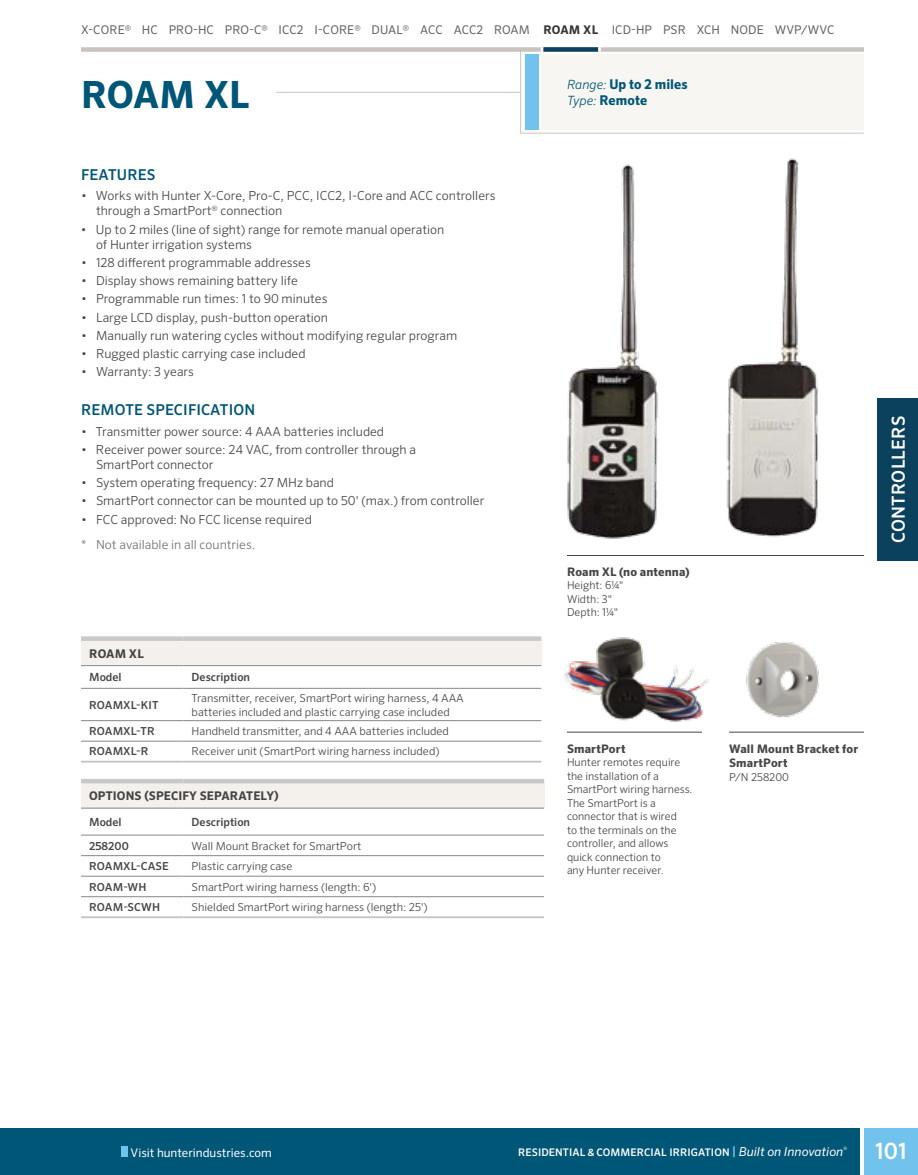
<style>
.page{position:relative;width:918px;height:1175px;background:#fff}
.page>*{position:absolute;margin:0;border:0;box-sizing:border-box;transform-origin:0 0}
.t1{font:700 37.5px "Sero Pro";letter-spacing:-.015em;color:#005676}
.t2{font:500 22.5px "Sero Pro";color:#fff}
.t3{font:500 18px "Sero Pro";letter-spacing:.01em;color:#fff}
.t4{font:500 15px "Sero Pro";letter-spacing:.01em;color:#005676}
.t5{font:700 13.5px "Sero Pro";letter-spacing:.005em;color:#005676}
.t6{font:300 12.45px/15px "Sero Pro";color:#454545}
.t7{font:300 12.45px "Sero Pro";color:#727273}
.t8{font:12px "Sero Pro";letter-spacing:.01em;color:#5e5e5f}
.t9{font:700 12px "Sero Pro";letter-spacing:.01em;color:#454545}
.t10{font:12px "Sero Pro";color:#fff}
.t11{font:700 11.7px/14.4px "Sero Pro";letter-spacing:.015em;color:#454545}
.t12{font:500 11.25px "Sero Pro";color:#454545}
.t13{font:300 10.95px/13.5px "Sero Pro";color:#454545}
.t14{font:500 10.95px "Sero Pro";letter-spacing:.005em;color:#454545}
.t15{font:300 10.8px/13.5px "Sero Pro";color:#454545}
.t16{font:500 10.5px "Sero Pro";letter-spacing:.01em;color:#fff}
.s1{font-weight:700;color:#363636}
.s2{font-weight:300;font-style:italic;font-size:12.75px}
.s3{font-size:12px;color:#7ac6ee}
.s4{font-weight:400;font-style:italic;font-size:12.3px}
</style>
<div class="page">
<div style="left:878px;top:398px;width:40px;height:162px;background:#0b415d"></div>
<div style="left:81px;top:47px;width:783px;height:5px;background:#c9c4c2"></div>
<hr style="left:81px;top:92px;width:439px;height:1px;background:#c9c4c2">
<div style="left:0;top:1127px;width:860px;height:47px;background:#005676"></div>
<div style="left:864px;top:1127px;width:54px;height:47px;background:#71c3ed"></div>
<div style="left:122px;top:1146px;width:6px;height:10px;background:#71c3ed"></div>
<hr style="left:567px;top:555px;width:297px;height:1px;background:#454545">
<div style="left:81px;top:67px;width:194px;height:41px;background:#fff"></div>
<hr style="left:729px;top:732px;width:135px;height:1px;background:#454545">
<img style="left:746px;top:641px;width:73px;height:77px">
<hr style="left:567px;top:732px;width:135px;height:1px;background:#454545">
<img style="left:563px;top:637px;width:146px;height:85px">
<img style="left:567px;top:164px;width:92px;height:375px">
<img style="left:726px;top:158px;width:93px;height:379px">
<div style="left:81px;top:638px;width:460px;height:27px;background:#f4f1ec"></div>
<div style="left:81px;top:636px;width:103px;height:5px;background:#c9c9ca"></div>
<div style="left:184px;top:636px;width:357px;height:5px;background:#c9c9ca"></div>
<hr style="left:81px;top:665px;width:103px;height:1px;background:#868787">
<hr style="left:184px;top:665px;width:357px;height:1px;background:#868787">
<hr style="left:81px;top:688px;width:103px;height:1px;background:#868787">
<hr style="left:184px;top:688px;width:357px;height:1px;background:#868787">
<hr style="left:81px;top:720px;width:103px;height:1px;background:#868787">
<hr style="left:184px;top:720px;width:357px;height:1px;background:#868787">
<hr style="left:81px;top:741px;width:103px;height:1px;background:#868787">
<hr style="left:184px;top:741px;width:357px;height:1px;background:#868787">
<hr style="left:81px;top:760px;width:103px;height:2px;background:#c9c4c2">
<hr style="left:184px;top:760px;width:357px;height:2px;background:#c9c4c2">
<div style="left:81px;top:781px;width:463px;height:27px;background:#f4f1ec"></div>
<hr style="left:81px;top:779px;width:103px;height:4px;background:#c9c9ca">
<hr style="left:184px;top:779px;width:360px;height:4px;background:#c9c9ca">
<hr style="left:81px;top:808px;width:103px;height:1px;background:#868787">
<hr style="left:184px;top:808px;width:360px;height:1px;background:#868787">
<hr style="left:81px;top:835px;width:103px;height:1px;background:#868787">
<hr style="left:184px;top:835px;width:360px;height:1px;background:#868787">
<hr style="left:81px;top:916px;width:103px;height:2px;background:#c9c4c2">
<hr style="left:184px;top:855px;width:360px;height:1px;background:#868787">
<hr style="left:184px;top:876px;width:360px;height:1px;background:#868787">
<hr style="left:184px;top:896px;width:360px;height:1px;background:#868787">
<hr style="left:184px;top:916px;width:360px;height:2px;background:#c9c4c2">
<hr style="left:81px;top:855px;width:103px;height:1px;background:#868787">
<hr style="left:81px;top:876px;width:103px;height:1px;background:#868787">
<hr style="left:81px;top:896px;width:103px;height:1px;background:#868787">
<svg style="left:520px;top:47px;width:344px;height:87px"></svg>
<p class="t8" style="left:81px;top:23px;width:755px">X-CORE® HC PRO-HC PRO-C® ICC2 I-CORE® DUAL® ACC ACC2 ROAM <span class="s1">ROAM XL</span> ICD-HP PSR XCH NODE WVP/WVC</p>
<h1 class="t1" style="left:81px;top:72px;width:170px">ROAM XL</h1>
<p class="t4" style="left:81px;top:166px;width:76px">FEATURES</p>
<p class="t6" style="left:96px;top:188px;width:401px;text-indent:-15px">• Works with Hunter X-Core, Pro-C, PCC, ICC2, I-Core and ACC controllers through a SmartPort<sup>®</sup> connection</p>
<p class="t6" style="left:96px;top:222px;width:350px;text-indent:-15px">• Up to 2 miles (line of sight) range for remote manual operation of Hunter irrigation systems</p>
<p class="t6" style="left:81px;top:255px;width:231px">• 128 different programmable addresses</p>
<p class="t6" style="left:81px;top:273px;width:218px">• Display shows remaining battery life</p>
<p class="t6" style="left:81px;top:291px;width:248px">• Programmable run times: 1 to 90 minutes</p>
<p class="t6" style="left:81px;top:309px;width:249px">• Large LCD display, push-button operation</p>
<p class="t6" style="left:81px;top:328px;width:378px">• Manually run watering cycles without modifying regular program</p>
<p class="t6" style="left:81px;top:346px;width:226px">• Rugged plastic carrying case included</p>
<p class="t6" style="left:81px;top:364px;width:114px">• Warranty: 3 years</p>
<p class="t4" style="left:81px;top:401px;width:176px">REMOTE SPECIFICATION</p>
<p class="t6" style="left:81px;top:424px;width:305px">• Transmitter power source: 4 AAA batteries included</p>
<p class="t6" style="left:96px;top:442px;width:322px;text-indent:-15px">• Receiver power source: 24 VAC, from controller through a<br>SmartPort connector</p>
<p class="t6" style="left:81px;top:475px;width:255px">• System operating frequency: 27 MHz band</p>
<p class="t6" style="left:81px;top:493px;width:405px">• SmartPort connector can be mounted up to 50' (max.) from controller</p>
<p class="t6" style="left:81px;top:511px;width:232px">• FCC approved: No FCC license required</p>
<p class="t7" style="left:81px;top:537px;width:176px">* Not available in all countries.</p>
<p class="t9" style="left:89px;top:646px;width:56px">ROAM XL</p>
<p class="t12" style="left:89px;top:670px;width:34px">Model</p>
<p class="t12" style="left:192px;top:670px;width:60px">Description</p>
<p class="t14" style="left:89px;top:698px;width:71px">ROAMXL-KIT</p>
<p class="t13" style="left:192px;top:691px;width:274px">Transmitter, receiver, SmartPort wiring harness, 4 AAA batteries included and plastic carrying case included</p>
<p class="t14" style="left:89px;top:724px;width:67px">ROAMXL-TR</p>
<p class="t13" style="left:192px;top:724px;width:259px">Handheld transmitter, and 4 AAA batteries included</p>
<p class="t14" style="left:89px;top:745px;width:61px">ROAMXL-R</p>
<p class="t13" style="left:192px;top:744px;width:249px">Receiver unit (SmartPort wiring harness included)</p>
<p class="t9" style="left:89px;top:788px;width:191px">OPTIONS (SPECIFY SEPARATELY)</p>
<p class="t12" style="left:89px;top:815px;width:34px">Model</p>
<p class="t12" style="left:192px;top:815px;width:60px">Description</p>
<p class="t14" style="left:89px;top:839px;width:41px">258200</p>
<p class="t13" style="left:192px;top:839px;width:171px">Wall Mount Bracket for SmartPort</p>
<p class="t14" style="left:89px;top:859px;width:81px">ROAMXL-CASE</p>
<p class="t13" style="left:192px;top:859px;width:102px">Plastic carrying case</p>
<p class="t14" style="left:89px;top:880px;width:59px">ROAM-WH</p>
<p class="t13" style="left:192px;top:880px;width:186px">SmartPort wiring harness (length: 6')</p>
<p class="t14" style="left:89px;top:900px;width:72px">ROAM-SCWH</p>
<p class="t13" style="left:192px;top:900px;width:238px">Shielded SmartPort wiring harness (length: 25')</p>
<p class="t5" style="left:567px;top:76px;width:122px"><span class="s2">Range:</span> Up to 2 miles</p>
<p class="t5" style="left:567px;top:92px;width:82px"><span class="s2">Type:</span> Remote</p>
<p class="t11" style="left:567px;top:564px;width:124px">Roam XL (no antenna)</p>
<p class="t15" style="left:567px;top:579px;width:58px">Height: 6¼"<br>Width: 3"<br>Depth: 1¼"</p>
<h3 class="t3" style="left:888px;top:543px;width:129px;rotate:-90deg">CONTROLLERS</h3>
<p class="t11" style="left:567px;top:741px;width:60px">SmartPort</p>
<p class="t15" style="left:567px;top:755px;width:127px">Hunter remotes require the installation of a<br>SmartPort wiring harness.<br>The SmartPort is a connector that is wired<br>to the terminals on the controller, and allows quick connection to<br>any Hunter receiver.</p>
<p class="t11" style="left:729px;top:741px;width:131px">Wall Mount Bracket for<br>SmartPort</p>
<p class="t15" style="left:729px;top:770px;width:61px">P/N 258200</p>
<p class="t10" style="left:131px;top:1145px;width:143px">Visit hunterindustries.com</p>
<p class="t16" style="left:518px;top:1146px;width:330px">RESIDENTIAL &amp; COMMERCIAL IRRIGATION <span class="s3">|</span> <span class="s4">Built on Innovation</span><sup>®</sup></p>
<h2 class="t2" style="left:875px;top:1137px;width:33px">101</h2>
</div>
